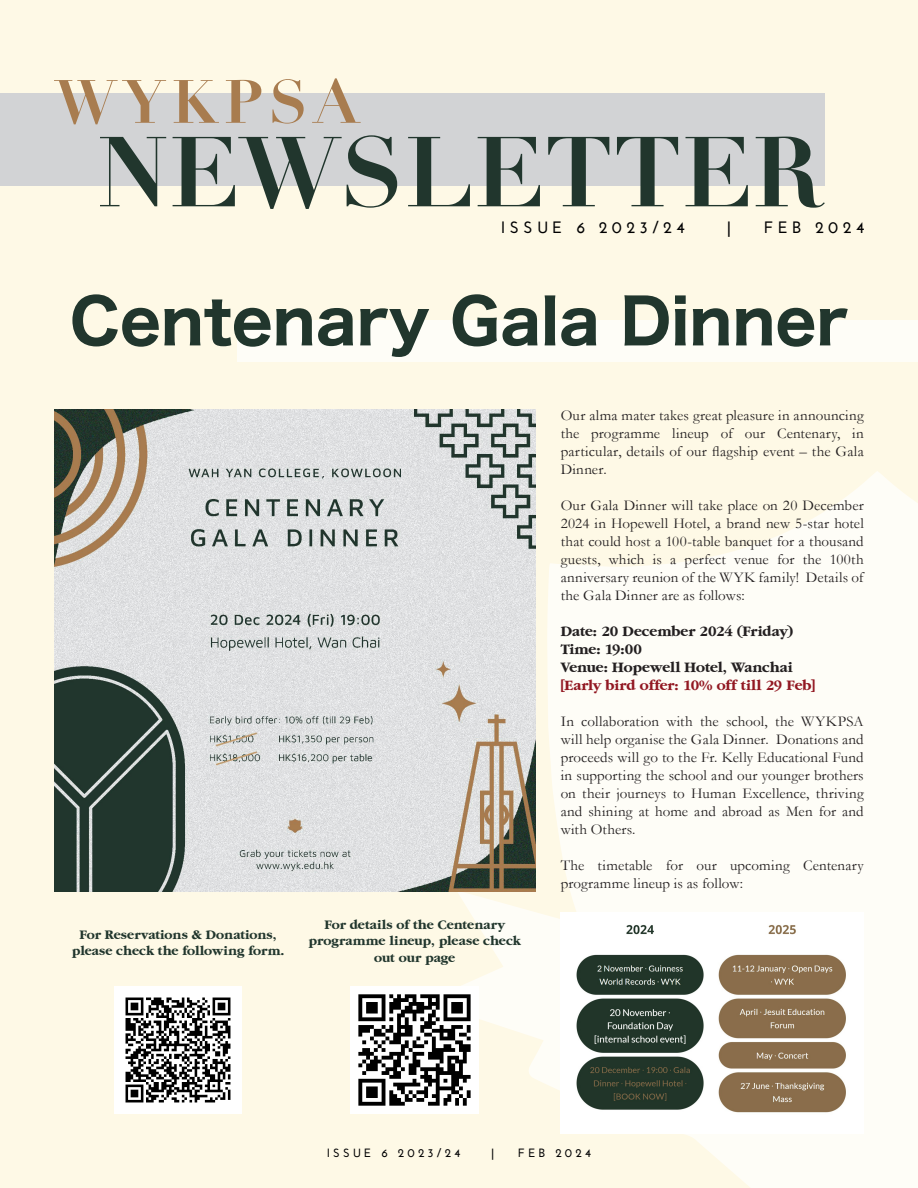
<style>
.page{position:relative;width:918px;height:1188px;background:#fef9e6}
.page>*{position:absolute;margin:0;border:0;box-sizing:border-box;transform-origin:0 0}
.t1{font:700 97.5px "Didot";color:#21362d}
.t2{font:61.5px "Hiragino Sans W7";color:#21362d}
.t3{font:700 60px "Didot";letter-spacing:.1em;color:#a87c4f}
.t4{font:700 16.5px "Josefin Sans";letter-spacing:.27em;color:#000001}
.t5{font:15px/18px "Garamond";letter-spacing:.01em;color:#231f20;text-align:justify}
.t6{font:700 15px "Garamond";color:#231f20}
.t7{font:700 15px "Garamond";color:#921822}
.t8{font:700 13.5px/16.2px "Garamond";letter-spacing:.005em;color:#21362d;text-align:center}
.t9{font:700 12px "Josefin Sans";letter-spacing:.27em;color:#000001}
</style>
<div class="page">
<div style="left:1px;top:93px;width:824px;height:93px;background:#d2d3d5"></div>
<img style="left:427px;top:471px;width:491px;height:717px">
<img style="left:54px;top:410px;width:482px;height:481px">
<div style="left:237px;top:320px;width:681px;height:42px;background:#fefdf7"></div>
<img style="left:560px;top:913px;width:304px;height:221px">
<img style="left:351px;top:986px;width:128px;height:128px">
<img style="left:114px;top:986px;width:128px;height:128px">
<p class="t3" style="left:55px;top:64px;width:306px">WYKPSA</p>
<p class="t1" style="left:97px;top:111px;width:727px">NEWSLETTER</p>
<p class="t4" style="left:501px;top:218px;width:186px">ISSUE 6 2023/24</p>
<p class="t4" style="left:727px;top:218px;width:6px">|</p>
<p class="t4" style="left:764px;top:218px;width:102px">FEB 2024</p>
<p class="t2" style="left:70px;top:273px;width:780px">Centenary Gala Dinner</p>
<p class="t8" style="left:72px;top:926px;width:214px">For Reservations &amp; Donations, please check the following form.</p>
<p class="t8" style="left:308px;top:916px;width:214px">For details of the Centenary programme lineup, please check out our page</p>
<p class="t5" style="left:561px;top:405px;width:305px">Our alma mater takes great pleasure in announcing the programme lineup of our Centenary, in particular, details of our flagship event – the Gala Dinner.</p>
<p class="t5" style="left:561px;top:495px;width:305px">Our Gala Dinner will take place on 20 December 2024 in Hopewell Hotel, a brand new 5-star hotel that could host a 100-table banquet for a thousand guests, which is a perfect venue for the 100th anniversary reunion of the WYK family! Details of the Gala Dinner are as follows:</p>
<p class="t6" style="left:561px;top:622px;width:234px">Date: 20 December 2024 (Friday)</p>
<p class="t6" style="left:561px;top:640px;width:83px">Time: 19:00</p>
<p class="t6" style="left:561px;top:658px;width:234px">Venue: Hopewell Hotel, Wanchai</p>
<p class="t7" style="left:561px;top:676px;width:256px">[Early bird offer: 10% off till 29 Feb]</p>
<p class="t5" style="left:561px;top:711px;width:305px">In collaboration with the school, the WYKPSA will help organise the Gala Dinner. Donations and proceeds will go to the Fr. Kelly Educational Fund in supporting the school and our younger brothers on their journeys to Human Excellence, thriving and shining at home and abroad as Men for and with Others.</p>
<p class="t5" style="left:561px;top:855px;width:305px">The timetable for our upcoming Centenary programme lineup is as follow:</p>
<p class="t9" style="left:327px;top:1146px;width:135px">ISSUE 6 2023/24</p>
<p class="t9" style="left:491px;top:1146px;width:5px">|</p>
<p class="t9" style="left:518px;top:1146px;width:75px">FEB 2024</p>
</div>
